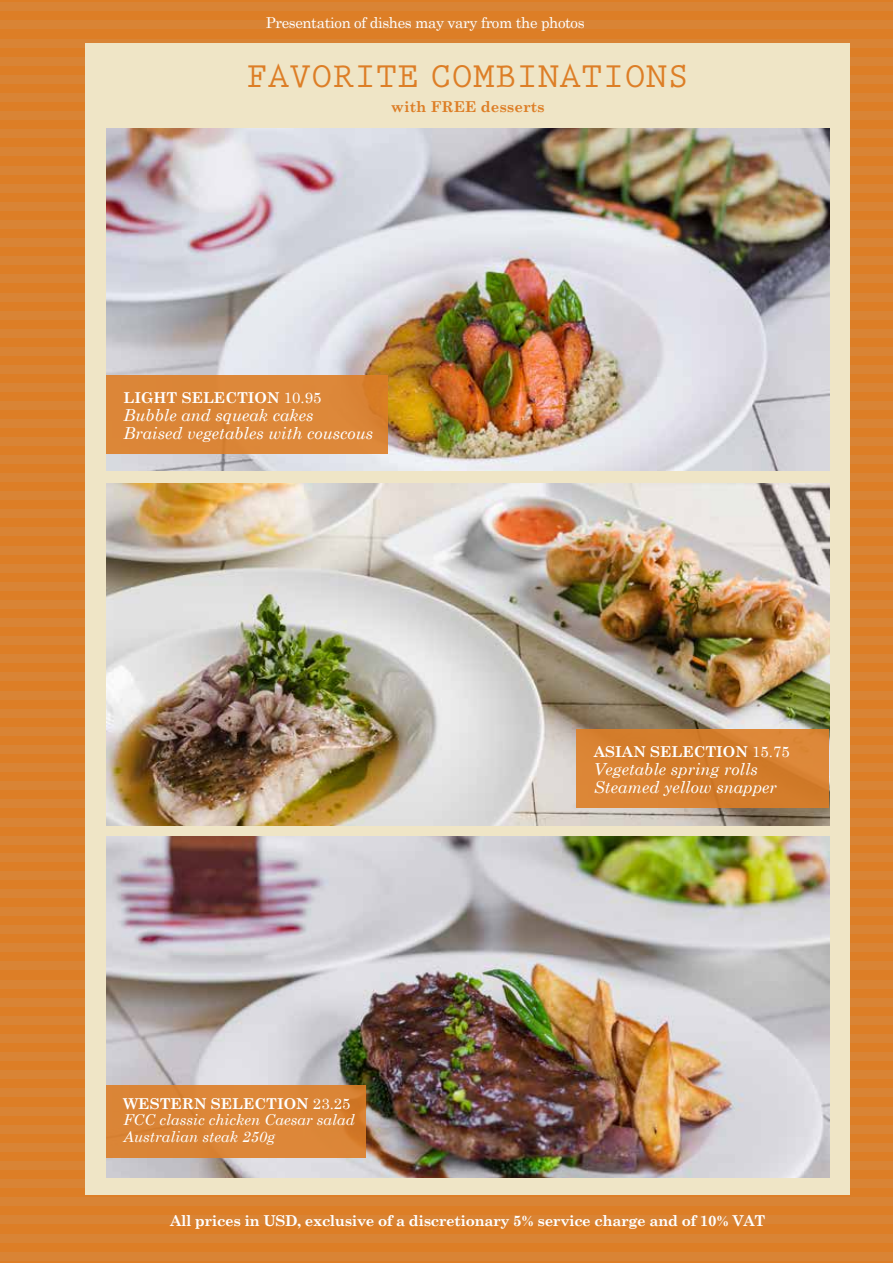
<style>
.page{position:relative;width:893px;height:1263px;background:#dd7e26}
.page>*{position:absolute;margin:0;border:0;box-sizing:border-box;transform-origin:0 0}
.t1{font:700 36px "Prestige Elite Std";color:#dd7e26}
.t2{font:italic 16.5px/18px "Century Schoolbook";color:#fff}
.t3{font:italic 15px/16.5px "Century Schoolbook";color:#fff}
.t4{font:700 15px "Century Schoolbook";letter-spacing:-.025em;color:#fff}
.t5{font:15px "Century Schoolbook";letter-spacing:-.025em;color:#fff}
.t6{font:700 15px "Century Schoolbook";color:#fff}
.t7{font:700 15px "Century Schoolbook";color:#dd7e26}
.s1{font-weight:400}
.s2{font-weight:700;font-style:normal}
.s3{font-style:normal}
</style>
<div class="page">
<div style="left:0;top:419px;width:893px;height:8px;background:#d98435"></div>
<div style="left:0;top:437px;width:893px;height:8px;background:#d98435"></div>
<div style="left:0;top:455px;width:893px;height:8px;background:#d98435"></div>
<div style="left:0;top:473px;width:893px;height:9px;background:#d98435"></div>
<div style="left:0;top:491px;width:893px;height:9px;background:#d98435"></div>
<div style="left:0;top:510px;width:893px;height:8px;background:#d98435"></div>
<div style="left:0;top:528px;width:893px;height:8px;background:#d98435"></div>
<div style="left:0;top:546px;width:893px;height:8px;background:#d98435"></div>
<div style="left:0;top:564px;width:893px;height:8px;background:#d98435"></div>
<div style="left:0;top:582px;width:893px;height:8px;background:#d98435"></div>
<div style="left:0;top:600px;width:893px;height:9px;background:#d98435"></div>
<div style="left:0;top:618px;width:893px;height:9px;background:#d98435"></div>
<div style="left:0;top:636px;width:893px;height:9px;background:#d98435"></div>
<div style="left:0;top:655px;width:893px;height:8px;background:#d98435"></div>
<div style="left:0;top:673px;width:893px;height:8px;background:#d98435"></div>
<div style="left:0;top:691px;width:893px;height:8px;background:#d98435"></div>
<div style="left:0;top:709px;width:893px;height:8px;background:#d98435"></div>
<div style="left:0;top:727px;width:893px;height:8px;background:#d98435"></div>
<div style="left:0;top:745px;width:893px;height:9px;background:#d98435"></div>
<div style="left:0;top:763px;width:893px;height:9px;background:#d98435"></div>
<div style="left:0;top:782px;width:893px;height:8px;background:#d98435"></div>
<div style="left:0;top:800px;width:893px;height:8px;background:#d98435"></div>
<div style="left:0;top:818px;width:893px;height:8px;background:#d98435"></div>
<div style="left:0;top:836px;width:893px;height:8px;background:#d98435"></div>
<div style="left:0;top:853px;width:893px;height:8px;background:#d98435"></div>
<div style="left:0;top:871px;width:893px;height:8px;background:#d98435"></div>
<div style="left:0;top:889px;width:893px;height:8px;background:#d98435"></div>
<div style="left:0;top:907px;width:893px;height:9px;background:#d98435"></div>
<div style="left:0;top:925px;width:893px;height:9px;background:#d98435"></div>
<div style="left:0;top:944px;width:893px;height:8px;background:#d98435"></div>
<div style="left:0;top:962px;width:893px;height:8px;background:#d98435"></div>
<div style="left:0;top:980px;width:893px;height:8px;background:#d98435"></div>
<div style="left:0;top:998px;width:893px;height:8px;background:#d98435"></div>
<div style="left:0;top:1016px;width:893px;height:8px;background:#d98435"></div>
<div style="left:0;top:1034px;width:893px;height:9px;background:#d98435"></div>
<div style="left:0;top:1052px;width:893px;height:9px;background:#d98435"></div>
<div style="left:0;top:1070px;width:893px;height:9px;background:#d98435"></div>
<div style="left:0;top:1089px;width:893px;height:8px;background:#d98435"></div>
<div style="left:0;top:1107px;width:893px;height:8px;background:#d98435"></div>
<div style="left:0;top:1125px;width:893px;height:8px;background:#d98435"></div>
<div style="left:0;top:1143px;width:893px;height:8px;background:#d98435"></div>
<div style="left:0;top:1161px;width:893px;height:8px;background:#d98435"></div>
<div style="left:0;top:1179px;width:893px;height:9px;background:#d98435"></div>
<div style="left:0;top:1197px;width:893px;height:9px;background:#d98435"></div>
<div style="left:0;top:1216px;width:893px;height:8px;background:#d98435"></div>
<div style="left:0;top:1234px;width:893px;height:8px;background:#d98435"></div>
<div style="left:0;top:1252px;width:893px;height:8px;background:#d98435"></div>
<div style="left:0;top:3px;width:893px;height:8px;background:#d98435"></div>
<div style="left:0;top:21px;width:893px;height:8px;background:#d98435"></div>
<div style="left:0;top:39px;width:893px;height:8px;background:#d98435"></div>
<div style="left:0;top:57px;width:893px;height:8px;background:#d98435"></div>
<div style="left:0;top:75px;width:893px;height:9px;background:#d98435"></div>
<div style="left:0;top:93px;width:893px;height:9px;background:#d98435"></div>
<div style="left:0;top:111px;width:893px;height:9px;background:#d98435"></div>
<div style="left:0;top:130px;width:893px;height:8px;background:#d98435"></div>
<div style="left:0;top:148px;width:893px;height:8px;background:#d98435"></div>
<div style="left:0;top:166px;width:893px;height:8px;background:#d98435"></div>
<div style="left:0;top:184px;width:893px;height:8px;background:#d98435"></div>
<div style="left:0;top:202px;width:893px;height:8px;background:#d98435"></div>
<div style="left:0;top:220px;width:893px;height:9px;background:#d98435"></div>
<div style="left:0;top:238px;width:893px;height:9px;background:#d98435"></div>
<div style="left:0;top:257px;width:893px;height:8px;background:#d98435"></div>
<div style="left:0;top:275px;width:893px;height:8px;background:#d98435"></div>
<div style="left:0;top:293px;width:893px;height:8px;background:#d98435"></div>
<div style="left:0;top:311px;width:893px;height:8px;background:#d98435"></div>
<div style="left:0;top:329px;width:893px;height:8px;background:#d98435"></div>
<div style="left:0;top:347px;width:893px;height:9px;background:#d98435"></div>
<div style="left:0;top:365px;width:893px;height:9px;background:#d98435"></div>
<div style="left:0;top:383px;width:893px;height:9px;background:#d98435"></div>
<div style="left:0;top:402px;width:893px;height:8px;background:#d98435"></div>
<div style="left:85px;top:43px;width:765px;height:1152px;background:#efe5c6"></div>
<img style="left:106px;top:484px;width:723px;height:342px">
<img style="left:106px;top:128px;width:723px;height:342px">
<div style="left:106px;top:375px;width:282px;height:79px;background:#dc8638"></div>
<div style="left:577px;top:729px;width:252px;height:79px;background:#d47e2d"></div>
<img style="left:106px;top:836px;width:723px;height:342px">
<div style="left:106px;top:1085px;width:260px;height:72px;background:#db8537"></div>
<p class="t5" style="left:266px;top:13px;width:320px">Presentation of dishes may vary from the photos</p>
<h1 class="t1" style="left:246px;top:57px;width:444px">FAVORITE COMBINATIONS</h1>
<p class="t7" style="left:391px;top:98px;width:155px">with FREE desserts</p>
<p class="t6" style="left:124px;top:389px;width:199px">LIGHT SELECTION <span class="s1">10.95</span></p>
<p class="t2" style="left:124px;top:406px;width:251px">Bubble and squeak cakes<br>Braised vegetables with couscous</p>
<p class="t3" style="left:124px;top:1095px;width:233px"><span class="s2">WESTERN SELECTION</span> <span class="s3">23.25<br></span>FCC classic chicken Caesar salad<br>Australian steak 250g</p>
<p class="t6" style="left:594px;top:743px;width:197px">ASIAN SELECTION <span class="s1">15.75</span></p>
<p class="t2" style="left:594px;top:760px;width:184px">Vegetable spring rolls<br>Steamed yellow snapper</p>
<p class="t4" style="left:170px;top:1211px;width:597px">All prices in USD, exclusive of a discretionary 5% service charge and of 10% VAT</p>
</div>
